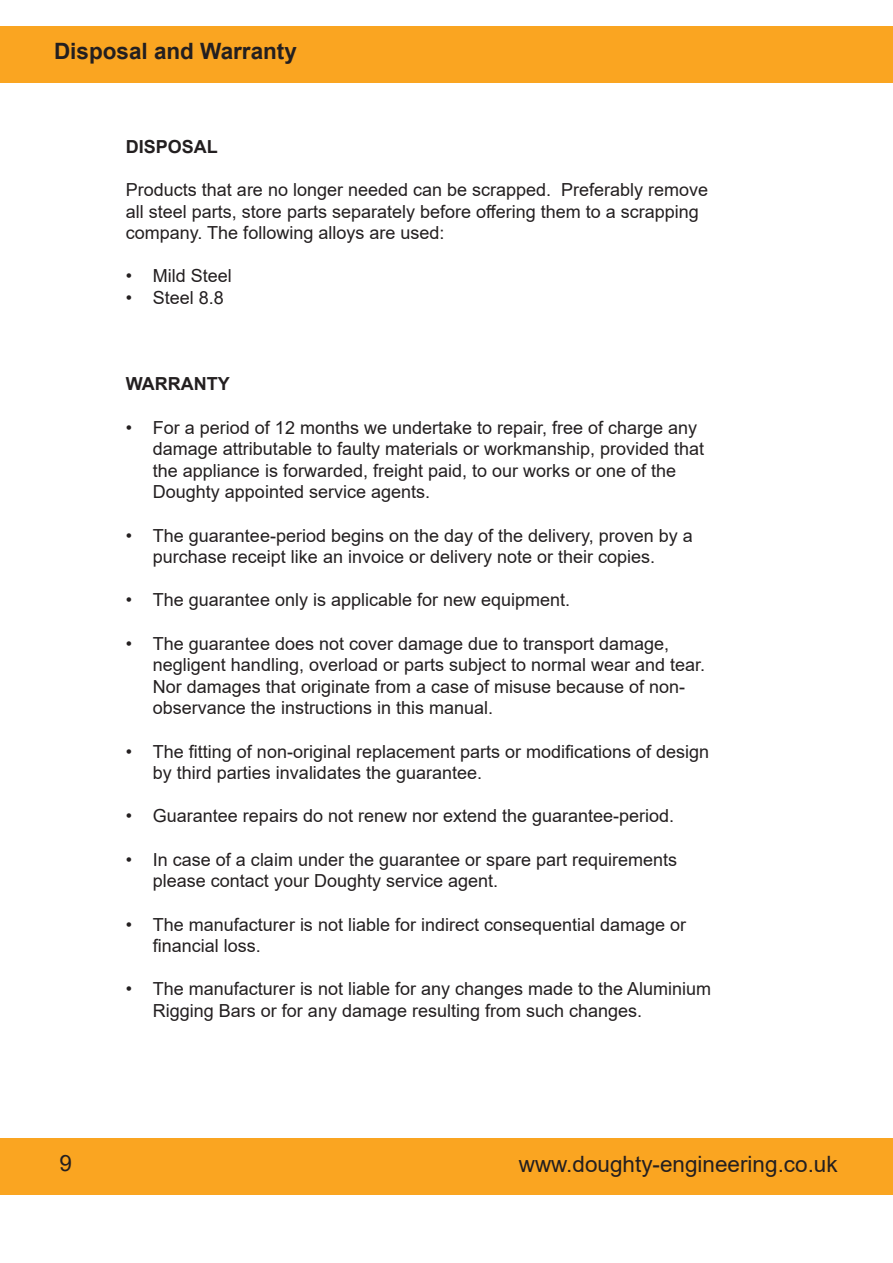
<style>
.page{position:relative;width:893px;height:1263px;background:#fff}
.page>*{position:absolute;margin:0;border:0;box-sizing:border-box;transform-origin:0 0}
.t1{font:22.5px "Arial";color:#231f20}
.t2{font:700 22.5px "Arial";color:#231f20}
.t3{font:18px/21.6px "Arial";color:#231f20}
.t4{font:700 18px "Arial";color:#231f20}
</style>
<div class="page">
<div style="left:0;top:1138px;width:893px;height:57px;background:#faa521"></div>
<div style="left:0;top:26px;width:893px;height:56px;background:#faa521"></div>
<p class="t2" style="left:54px;top:36px;width:244px">Disposal and Warranty</p>
<p class="t4" style="left:126px;top:134px;width:94px">DISPOSAL</p>
<p class="t3" style="left:126px;top:179px;width:584px">Products that are no longer needed can be scrapped. Preferably remove all steel parts, store parts separately before offering them to a scrapping company. The following alloys are used:</p>
<p class="t3" style="left:126px;top:265px;width:108px">• Mild Steel</p>
<p class="t3" style="left:126px;top:287px;width:100px">• Steel 8.8</p>
<p class="t4" style="left:126px;top:371px;width:105px">WARRANTY</p>
<p class="t3" style="left:153px;top:416px;width:553px;text-indent:-27px">• For a period of 12 months we undertake to repair, free of charge any damage attributable to faulty materials or workmanship, provided that the appliance is forwarded, freight paid, to our works or one of the Doughty appointed service agents.</p>
<p class="t3" style="left:153px;top:524px;width:542px;text-indent:-27px">• The guarantee-period begins on the day of the delivery, proven by a purchase receipt like an invoice or delivery note or their copies.</p>
<p class="t3" style="left:126px;top:589px;width:446px">• The guarantee only is applicable for new equipment.</p>
<p class="t3" style="left:153px;top:632px;width:554px;text-indent:-27px">• The guarantee does not cover damage due to transport damage, negligent handling, overload or parts subject to normal wear and tear.<br>Nor damages that originate from a case of misuse because of non&shy;observance the instructions in this manual.</p>
<p class="t3" style="left:153px;top:740px;width:558px;text-indent:-27px">• The fitting of non-original replacement parts or modifications of design by third parties invalidates the guarantee.</p>
<p class="t3" style="left:126px;top:805px;width:550px">• Guarantee repairs do not renew nor extend the guarantee-period.</p>
<p class="t3" style="left:153px;top:848px;width:526px;text-indent:-27px">• In case of a claim under the guarantee or spare part requirements please contact your Doughty service agent.</p>
<p class="t3" style="left:153px;top:913px;width:535px;text-indent:-27px">• The manufacturer is not liable for indirect consequential damage or financial loss.</p>
<p class="t3" style="left:153px;top:978px;width:560px;text-indent:-27px">• The manufacturer is not liable for any changes made to the Aluminium<br>Rigging Bars or for any damage resulting from such changes.</p>
<p class="t1" style="left:60px;top:1147px;width:14px">9</p>
<p class="t1" style="left:519px;top:1148px;width:320px">www.doughty-engineering.co.uk</p>
</div>
